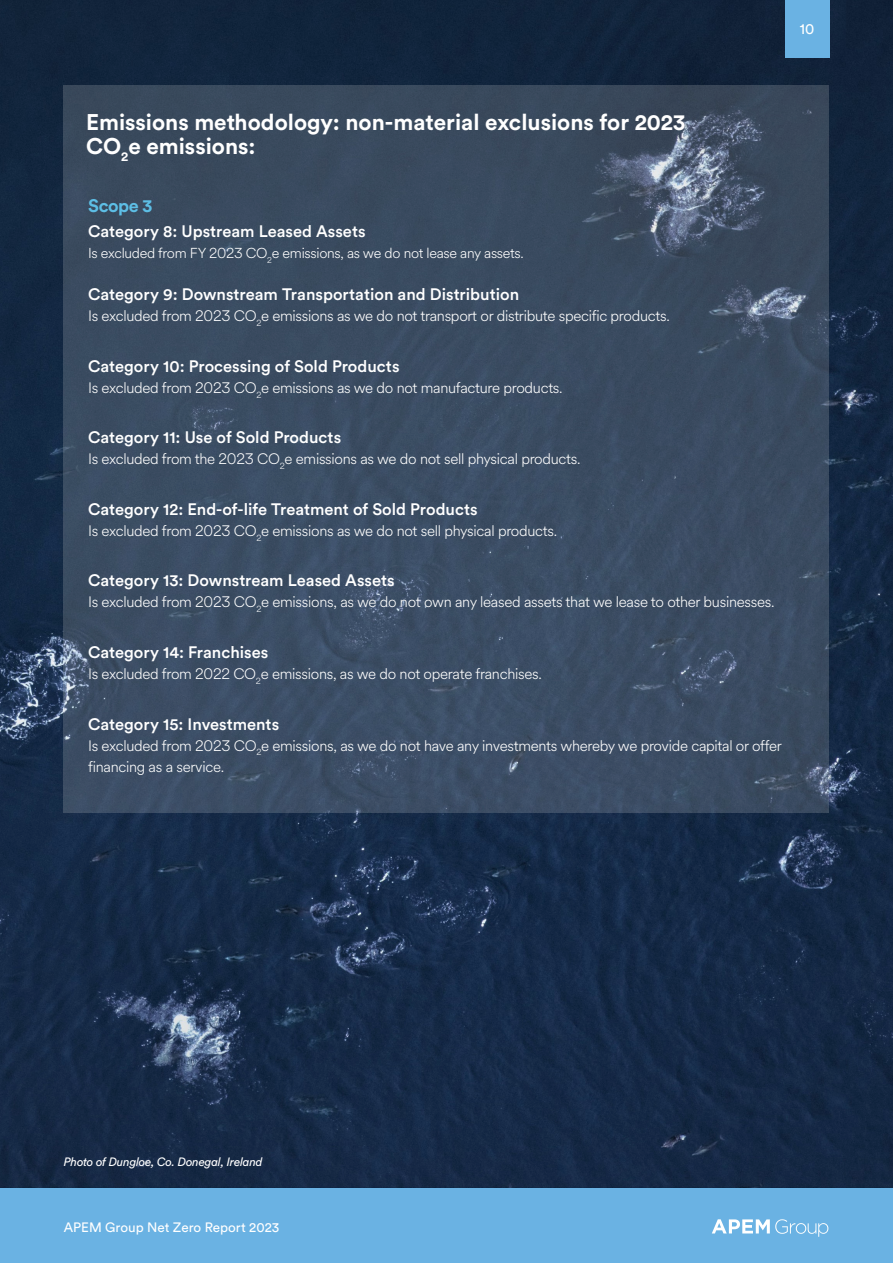
<style>
.page{position:relative;width:893px;height:1263px;background:#fff}
.page>*{position:absolute;margin:0;border:0;box-sizing:border-box;transform-origin:0 0}
.subheading{font:700 22.5px/24px "Circular Std";color:#fff}
.scope_title{font:700 18px "Circular Std";letter-spacing:-.02em;color:#5dbee5}
.category_title{font:500 16.5px "Circular Std";color:#fff}
.category_title-2{font:300 15px/21px "Circular Spotify Text";letter-spacing:-.02em;color:#fff}
.t1{font:15px "Circular Std";color:#fff}
.category_title-3{font:300 14.25px "Circular Spotify Text";letter-spacing:-.02em;color:#fff}
.t2{font:13.5px "Circular Std";color:#fff}
.t3{font:italic 12px "Circular Std";letter-spacing:-.02em;color:#fff}
</style>
<div class="page">
<div style="left:0;top:1188px;width:893px;height:75px;background:#6ab2e3"></div>
<svg style="left:712px;top:1219px;width:116px;height:18px"></svg>
<img style="left:0;top:0;width:893px;height:1188px">
<div style="left:64px;top:85px;width:765px;height:727px;background:#3a4b62"></div>
<div style="left:785px;top:0;width:44px;height:58px;background:#6ab2e3"></div>
<p class="t1" style="left:800px;top:20px;width:16px">10</p>
<p class="subheading" style="left:86px;top:109px;width:601px">Emissions methodology: non-material exclusions for 2023<br>CO<sub>2</sub>e emissions:</p>
<p class="scope_title" style="left:88px;top:194px;width:66px">Scope 3</p>
<p class="category_title" style="left:88px;top:221px;width:279px">Category 8: Upstream Leased Assets</p>
<p class="category_title-3" style="left:88px;top:244px;width:437px">Is excluded from FY 2023 CO<sub>2</sub>e emissions, as we do not lease any assets.</p>
<p class="category_title" style="left:88px;top:284px;width:432px">Category 9: Downstream Transportation and Distribution</p>
<p class="category_title-2" style="left:88px;top:306px;width:583px">Is excluded from 2023 CO<sub>2</sub>e emissions as we do not transport or distribute specific products.</p>
<p class="category_title" style="left:88px;top:356px;width:313px">Category 10: Processing of Sold Products</p>
<p class="category_title-2" style="left:88px;top:377px;width:476px">Is excluded from 2023 CO<sub>2</sub>e emissions as we do not manufacture products.</p>
<p class="category_title" style="left:88px;top:427px;width:254px">Category 11: Use of Sold Products</p>
<p class="category_title-2" style="left:88px;top:449px;width:494px">Is excluded from the 2023 CO<sub>2</sub>e emissions as we do not sell physical products.</p>
<p class="category_title" style="left:88px;top:499px;width:391px">Category 12: End-of-life Treatment of Sold Products</p>
<p class="category_title-2" style="left:88px;top:520px;width:470px">Is excluded from 2023 CO<sub>2</sub>e emissions as we do not sell physical products.</p>
<p class="category_title" style="left:88px;top:570px;width:308px">Category 13: Downstream Leased Assets</p>
<p class="category_title-2" style="left:88px;top:592px;width:688px">Is excluded from 2023 CO<sub>2</sub>e emissions, as we do not own any leased assets that we lease to other businesses.</p>
<p class="category_title" style="left:88px;top:642px;width:182px">Category 14: Franchises</p>
<p class="category_title-2" style="left:88px;top:663px;width:455px">Is excluded from 2022 CO<sub>2</sub>e emissions, as we do not operate franchises.</p>
<p class="category_title" style="left:88px;top:713px;width:193px">Category 15: Investments</p>
<p class="category_title-2" style="left:88px;top:735px;width:695px">Is excluded from 2023 CO<sub>2</sub>e emissions, as we do not have any investments whereby we provide capital or offer financing as a service.</p>
<p class="t3" style="left:64px;top:1155px;width:200px">Photo of Dungloe, Co. Donegal, Ireland</p>
<p class="t2" style="left:64px;top:1219px;width:217px">APEM Group Net Zero Report 2023</p>
</div>
